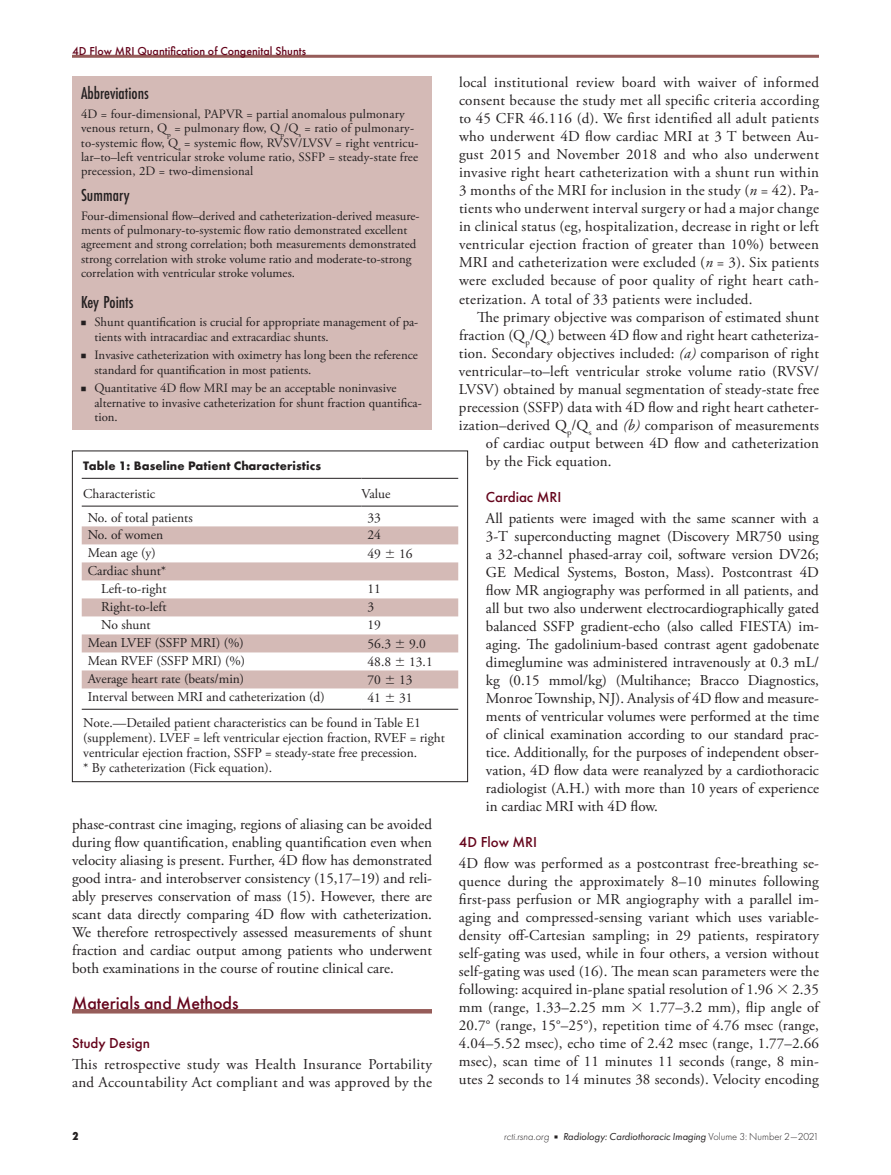
<style>
.page{position:relative;width:891px;height:1175px;background:#fff}
.page>*{position:absolute;margin:0;border:0;box-sizing:border-box;transform-origin:0 0}
.t1{font:500 18px "Futura PT Cond";color:#231f20}
.t2{font:500 18px "Futura PT";color:#65051c}
.t3{font:15px/18px "Adobe Garamond Pro";letter-spacing:.01em;color:#231f20;text-align:justify}
.t4{font:500 15px "Futura PT";color:#65051c}
.t5{font:13.5px/15px "Adobe Garamond Pro";color:#231f20}
.t6{font:12.75px/14.2px "Adobe Garamond Pro";color:#231f20}
.t7{font:700 12.75px "Futura PT";letter-spacing:.01em;color:#231f20}
.t8{font:500 12px "Futura PT";color:#65051c}
.t9{font:800 12px "Futura PT Cond";color:#231f20}
.t10{font:italic 10.5px "Futura PT";color:#231f20}
.s1{font-family:"Universal Newswith Comm Pi";font-size:9px}
.s2{font-family:"Universal Greekwith Math Pi"}
.s3{font-style:italic}
.s4{font-weight:300}
.s5{font-family:"Universal Newswith Comm Pi";font-style:normal;font-size:6px}
.s6{font-weight:300;font-style:normal}
</style>
<div class="page">
<hr style="left:72px;top:55px;width:747px;height:3px;background:#965c59">
<hr style="left:72px;top:1009px;width:360px;height:4px;background:#965c59">
<div style="left:72px;top:76px;width:360px;height:354px;background:#d4bab6"></div>
<svg style="left:82px;top:526px;width:376px;height:162px;fill:#d4bab6"></svg>
<hr style="left:82px;top:478px;width:280px;height:1px;background:#231f20">
<hr style="left:362px;top:478px;width:96px;height:1px;background:#231f20">
<hr style="left:82px;top:709px;width:280px;height:1px;background:#231f20">
<hr style="left:362px;top:709px;width:96px;height:1px;background:#231f20">
<hr style="left:82px;top:506px;width:280px;height:1px;background:#231f20">
<hr style="left:362px;top:506px;width:96px;height:1px;background:#231f20">
<div style="left:72px;top:450px;width:396px;height:332px;border:1px solid #231f20"></div>
<p class="t8" style="left:72px;top:43px;width:236px">4D Flow MRI Quantification of Congenital Shunts</p>
<p class="t1" style="left:81px;top:83px;width:69px">Abbreviations</p>
<p class="t6" style="left:81px;top:107px;width:339px">4D = four-dimensional, PAPVR = partial anomalous pulmonary venous return, Q<sub>p</sub> = pulmonary flow, Q<sub>p</sub>/Q<sub>s</sub> = ratio of pulmonary&shy;to-systemic flow, Q<sub>s</sub> = systemic flow, RVSV/LVSV = right ventricu&shy;lar–to–left ventricular stroke volume ratio, SSFP = steady-state free precession, 2D = two-dimensional</p>
<p class="t1" style="left:81px;top:185px;width:50px">Summary</p>
<p class="t6" style="left:81px;top:209px;width:340px">Four-dimensional flow–derived and catheterization-derived measure&shy;ments of pulmonary-to-systemic flow ratio demonstrated excellent agreement and strong correlation; both measurements demonstrated strong correlation with stroke volume ratio and moderate-to-strong correlation with ventricular stroke volumes.</p>
<p class="t1" style="left:81px;top:291px;width:54px">Key Points</p>
<p class="t6" style="left:94px;top:315px;width:325px;text-indent:-14px"><span class="s1">n</span> Shunt quantification is crucial for appropriate management of pa&shy;tients with intracardiac and extracardiac shunts.</p>
<p class="t6" style="left:94px;top:348px;width:325px;text-indent:-14px"><span class="s1">n</span> Invasive catheterization with oximetry has long been the reference standard for quantification in most patients.</p>
<p class="t6" style="left:94px;top:381px;width:329px;text-indent:-14px"><span class="s1">n</span> Quantitative 4D flow MRI may be an acceptable noninvasive alternative to invasive catheterization for shunt fraction quantifica&shy;tion.</p>
<p class="t7" style="left:83px;top:457px;width:239px">Table 1: Baseline Patient Characteristics</p>
<p class="t5" style="left:83px;top:486px;width:73px">Characteristic</p>
<p class="t5" style="left:361px;top:486px;width:30px">Value</p>
<p class="t5" style="left:88px;top:510px;width:106px">No. of total patients</p>
<p class="t5" style="left:368px;top:510px;width:15px">33</p>
<p class="t5" style="left:88px;top:528px;width:77px">No. of women</p>
<p class="t5" style="left:368px;top:528px;width:15px">24</p>
<p class="t5" style="left:88px;top:546px;width:69px">Mean age (y)</p>
<p class="t5" style="left:368px;top:546px;width:46px">49 <span class="s2">6</span> 16</p>
<p class="t5" style="left:88px;top:562px;width:80px;line-height:18px;text-align:right">Cardiac shunt*<br>Left-to-right</p>
<p class="t5" style="left:368px;top:582px;width:15px">11</p>
<p class="t5" style="left:101px;top:600px;width:67px">Right-to-left</p>
<p class="t5" style="left:368px;top:600px;width:8px">3</p>
<p class="t5" style="left:101px;top:618px;width:51px">No shunt</p>
<p class="t5" style="left:368px;top:618px;width:15px">19</p>
<p class="t5" style="left:88px;top:636px;width:158px">Mean LVEF (SSFP MRI) (%)</p>
<p class="t5" style="left:368px;top:636px;width:60px">56.3 <span class="s2">6</span> 9.0</p>
<p class="t5" style="left:88px;top:654px;width:159px">Mean RVEF (SSFP MRI) (%)</p>
<p class="t5" style="left:368px;top:654px;width:67px">48.8 <span class="s2">6</span> 13.1</p>
<p class="t5" style="left:88px;top:672px;width:158px">Average heart rate (beats/min)</p>
<p class="t5" style="left:368px;top:672px;width:46px">70 <span class="s2">6</span> 13</p>
<p class="t5" style="left:88px;top:690px;width:239px">Interval between MRI and catheterization (d)</p>
<p class="t5" style="left:83px;top:685px;width:339px;line-height:25.5px;text-indent:284px">41 <span class="s2">6</span> 31<br>Note.—Detailed patient characteristics can be found in Table E1</p>
<p class="t5" style="left:83px;top:731px;width:363px">(supplement). LVEF = left ventricular ejection fraction, RVEF = right ventricular ejection fraction, SSFP = steady-state free precession.<br>* By catheterization (Fick equation).</p>
<p class="t3" style="left:72px;top:815px;width:362px">phase-contrast cine imaging, regions of aliasing can be avoided during flow quantification, enabling quantification even when velocity aliasing is present. Further, 4D flow has demonstrated good intra- and interobserver consistency (15,17–19) and reli&shy;ably preserves conservation of mass (15). However, there are scant data directly comparing 4D flow with catheterization.<br>We therefore retrospectively assessed measurements of shunt fraction and cardiac output among patients who underwent both examinations in the course of routine clinical care.</p>
<p class="t2" style="left:72px;top:992px;width:168px">Materials and Methods</p>
<p class="t4" style="left:72px;top:1034px;width:80px">Study Design</p>
<p class="t3" style="left:72px;top:1055px;width:362px">This retrospective study was Health Insurance Portability and Accountability Act compliant and was approved by the</p>
<p class="t3" style="left:459px;top:74px;width:362px">local institutional review board with waiver of informed consent because the study met all specific criteria according to 45 CFR 46.116 (d). We first identified all adult patients who underwent 4D flow cardiac MRI at 3 T between Au&shy;gust 2015 and November 2018 and who also underwent invasive right heart catheterization with a shunt run within 3 months of the MRI for inclusion in the study (<span class="s3">n</span> = 42). Pa&shy;tients who underwent interval surgery or had a major change in clinical status (eg, hospitalization, decrease in right or left ventricular ejection fraction of greater than 10%) between MRI and catheterization were excluded (<span class="s3">n</span> = 3). Six patients were excluded because of poor quality of right heart cath&shy;eterization. A total of 33 patients were included.</p>
<p class="t3" style="left:477px;top:308px;width:344px">The primary objective was comparison of estimated shunt</p>
<p class="t3" style="left:459px;top:326px;width:361px">fraction (Q<sub>p</sub>/Q<sub>s</sub>) between 4D flow and right heart catheteriza-</p>
<p class="t3" style="left:459px;top:344px;width:362px">tion. Secondary objectives included: <span class="s3">(a)</span> comparison of right</p>
<p class="t3" style="left:459px;top:362px;width:362px">ventricular–to–left ventricular stroke volume ratio (RVSV/</p>
<p class="t3" style="left:459px;top:380px;width:362px">LVSV) obtained by manual segmentation of steady-state free</p>
<p class="t3" style="left:459px;top:398px;width:361px">precession (SSFP) data with 4D flow and right heart catheter-</p>
<p class="t3" style="left:459px;top:416px;width:362px">ization–derived Q<sub>p</sub>/Q<sub>s</sub> and <span class="s3">(b)</span> comparison of measurements</p>
<p class="t3" style="left:486px;top:434px;width:335px">of cardiac output between 4D flow and catheterization</p>
<p class="t3" style="left:486px;top:452px;width:127px">by the Fick equation.</p>
<p class="t4" style="left:486px;top:487px;width:77px">Cardiac MRI</p>
<p class="t3" style="left:486px;top:509px;width:335px">All patients were imaged with the same scanner with a 3-T superconducting magnet (Discovery MR750 using a 32-channel phased-array coil, software version DV26; GE Medical Systems, Boston, Mass). Postcontrast 4D flow MR angiography was performed in all patients, and all but two also underwent electrocardiographically gated balanced SSFP gradient-echo (also called FIESTA) im&shy;aging. The gadolinium-based contrast agent gadobenate dimeglumine was administered intravenously at 0.3 mL/ kg (0.15 mmol/kg) (Multihance; Bracco Diagnostics, Monroe Township, NJ). Analysis of 4D flow and measure&shy;ments of ventricular volumes were performed at the time of clinical examination according to our standard prac&shy;tice. Additionally, for the purposes of independent obser&shy;vation, 4D flow data were reanalyzed by a cardiothoracic radiologist (A.H.) with more than 10 years of experience in cardiac MRI with 4D flow.</p>
<p class="t4" style="left:459px;top:832px;width:80px">4D Flow MRI</p>
<p class="t3" style="left:459px;top:854px;width:362px">4D flow was performed as a postcontrast free-breathing se&shy;quence during the approximately 8–10 minutes following first-pass perfusion or MR angiography with a parallel im&shy;aging and compressed-sensing variant which uses variable&shy;density off-Cartesian sampling; in 29 patients, respiratory self-gating was used, while in four others, a version without self-gating was used (16). The mean scan parameters were the following: acquired in-plane spatial resolution of 1.96 <span class="s2">3</span> 2.35 mm (range, 1.33–2.25 mm <span class="s2">3</span> 1.77–3.2 mm), flip angle of 20.7° (range, 15°–25°), repetition time of 4.76 msec (range, 4.04–5.52 msec), echo time of 2.42 msec (range, 1.77–2.66 msec), scan time of 11 minutes 11 seconds (range, 8 min&shy;utes 2 seconds to 14 minutes 38 seconds). Velocity encoding</p>
<p class="t9" style="left:72px;top:1128px;width:8px">2</p>
<p class="t10" style="left:504px;top:1130px;width:317px"><span class="s4">rcti.rsna.org</span> <span class="s5">n</span> Radiology: Cardiothoracic Imaging <span class="s6">Volume 3: Number 2—2021</span></p>
</div>
